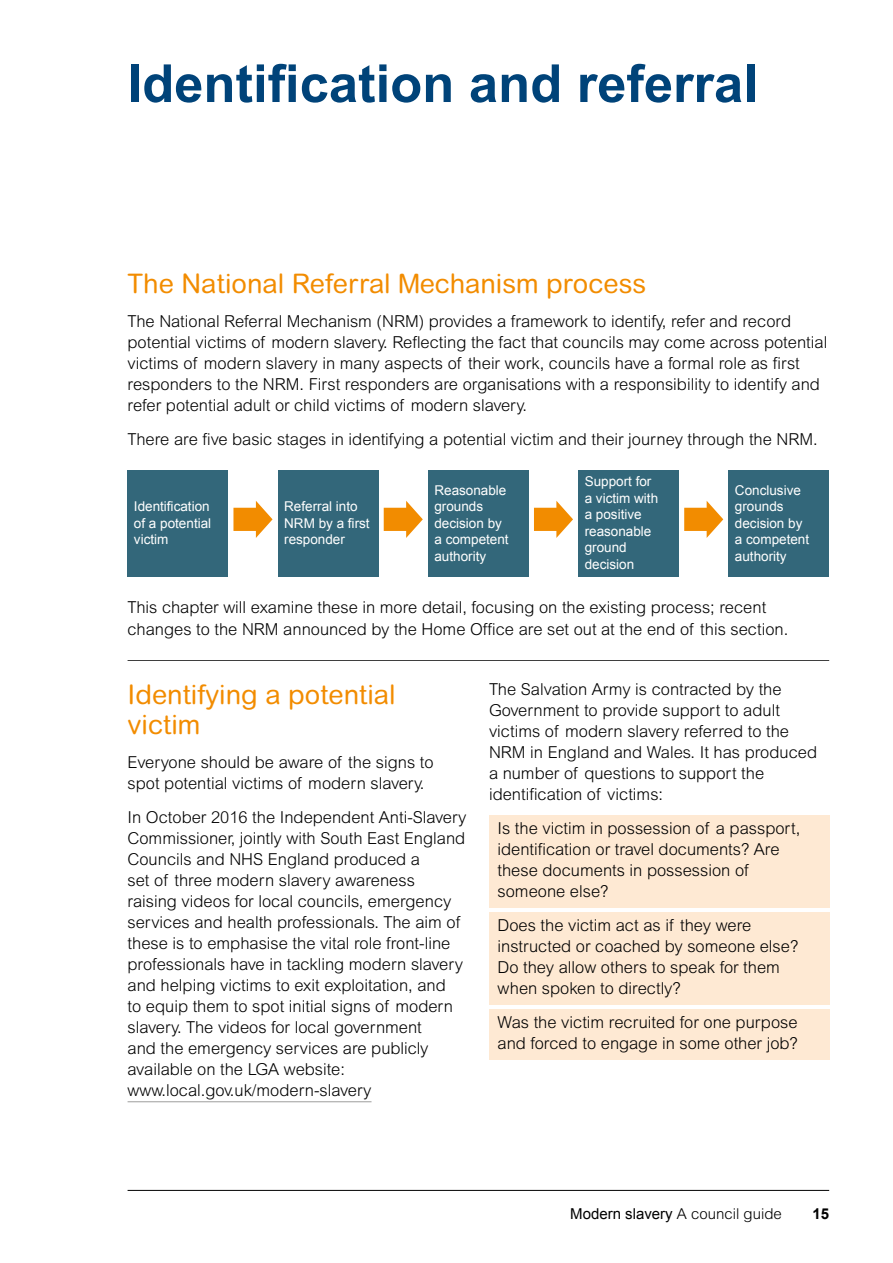
<style>
.page{position:relative;width:893px;height:1263px;background:#fff}
.page>*{position:absolute;margin:0;border:0;box-sizing:border-box;transform-origin:0 0}
.t1{font:700 52.5px "Arial";color:#004379}
.t2{font:27px/30px "Arial Rounded MT";color:#f28c00}
.t3{font:300 16.5px/21px "Arial MT Std";color:#000}
.t4{font:15px "Arial";color:#000}
.t5{font:700 15px "Arial";color:#000}
.t6{font:13.5px/16.5px "Arial";color:#fff}
.s1{font-family:"Arial MT Std";font-weight:300}
</style>
<div class="page">
<hr style="left:128px;top:1190px;width:701px;height:1px;background:#000">
<hr style="left:128px;top:1101px;width:243px;height:1px;background:#9d9d9c">
<div style="left:489px;top:816px;width:340px;height:92px;background:#fee9d3"></div>
<div style="left:489px;top:912px;width:340px;height:93px;background:#fee9d3"></div>
<div style="left:489px;top:1009px;width:340px;height:50px;background:#fee9d3"></div>
<hr style="left:128px;top:660px;width:701px;height:1px;background:#000">
<div style="left:128px;top:470px;width:100px;height:106px;background:#33677a"></div>
<div style="left:278px;top:470px;width:100px;height:106px;background:#33677a"></div>
<div style="left:428px;top:470px;width:101px;height:106px;background:#33677a"></div>
<div style="left:578px;top:470px;width:101px;height:106px;background:#33677a"></div>
<div style="left:729px;top:470px;width:100px;height:106px;background:#33677a"></div>
<svg style="left:233px;top:501px;width:40px;height:37px"></svg>
<svg style="left:384px;top:501px;width:39px;height:37px"></svg>
<svg style="left:534px;top:501px;width:39px;height:37px"></svg>
<svg style="left:684px;top:501px;width:39px;height:37px"></svg>
<h1 class="t1" style="left:128px;top:49px;width:632px">Identification and referral</h1>
<h2 class="t2" style="left:128px;top:268px;width:520px">The National Referral Mechanism process</h2>
<p class="t3" style="left:128px;top:311px;width:701px">The National Referral Mechanism (NRM) provides a framework to identify, refer and record potential victims of modern slavery. Reflecting the fact that councils may come across potential victims of modern slavery in many aspects of their work, councils have a formal role as first responders to the NRM. First responders are organisations with a responsibility to identify and refer potential adult or child victims of modern slavery.</p>
<p class="t3" style="left:128px;top:428px;width:692px">There are five basic stages in identifying a potential victim and their journey through the NRM.</p>
<p class="t6" style="left:134px;top:499px;width:79px;text-align:justify">Identification of a potential victim</p>
<p class="t6" style="left:284px;top:499px;width:87px">Referral into<br>NRM by a first responder</p>
<p class="t6" style="left:434px;top:482px;width:76px">Reasonable grounds decision by a competent authority</p>
<p class="t6" style="left:585px;top:473px;width:75px">Support for a victim with a positive reasonable ground decision</p>
<p class="t6" style="left:735px;top:482px;width:76px">Conclusive grounds decision by a competent authority</p>
<p class="t3" style="left:128px;top:597px;width:662px">This chapter will examine these in more detail, focusing on the existing process; recent changes to the NRM announced by the Home Office are set out at the end of this section.</p>
<h2 class="t2" style="left:128px;top:680px;width:269px">Identifying a potential victim</h2>
<p class="t3" style="left:128px;top:752px;width:308px">Everyone should be aware of the signs to spot potential victims of modern slavery.</p>
<p class="t3" style="left:128px;top:806px;width:340px">In October 2016 the Independent Anti-Slavery Commissioner, jointly with South East England Councils and NHS England produced a<br>set of three modern slavery awareness raising videos for local councils, emergency services and health professionals. The aim of these is to emphasise the vital role front-line professionals have in tackling modern slavery and helping victims to exit exploitation, and<br>to equip them to spot initial signs of modern slavery. The videos for local government<br>and the emergency services are publicly available on the LGA website: www.local.gov.uk/modern-slavery</p>
<p class="t3" style="left:489px;top:679px;width:330px">The Salvation Army is contracted by the Government to provide support to adult victims of modern slavery referred to the NRM in England and Wales. It has produced a number of questions to support the identification of victims:</p>
<p class="t3" style="left:497px;top:818px;width:304px">Is the victim in possession of a passport, identification or travel documents? Are these documents in possession of someone else?</p>
<p class="t3" style="left:497px;top:914px;width:302px">Does the victim act as if they were instructed or coached by someone else?<br>Do they allow others to speak for them when spoken to directly?</p>
<p class="t3" style="left:497px;top:1011px;width:302px">Was the victim recruited for one purpose and forced to engage in some other job?</p>
<p class="t4" style="left:570px;top:1203px;width:213px">Modern slavery <span class="s1">A council guide</span></p>
<p class="t5" style="left:812px;top:1203px;width:18px">15</p>
</div>
